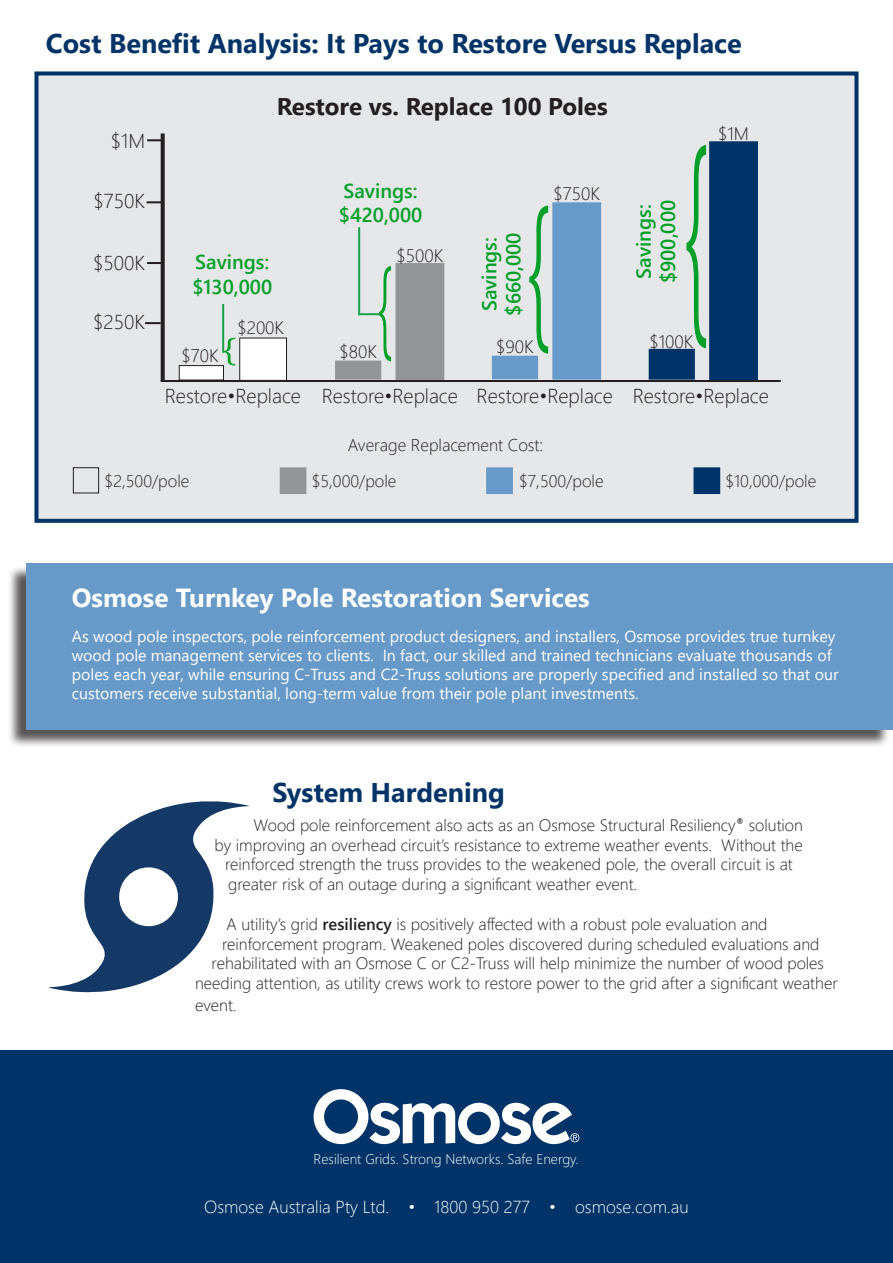
<style>
.page{position:relative;width:893px;height:1263px;background:#fff}
.page>*{position:absolute;margin:0;border:0;box-sizing:border-box;transform-origin:0 0}
.t1{font:300 236.4px "Segoe UI";color:#00a029;scale:.41 1}
.t2{font:300 172.2px "Segoe UI";color:#00a029;scale:.54 1}
.t3{font:300 111px "Segoe UI";color:#00a029;scale:.54 1}
.t4{font:300 32.25px "Segoe UI";color:#00a029;scale:1.87 1}
.t5{font:700 27px "Segoe UI";color:#003367}
.t6{font:700 26.1px "Segoe UI";color:#fff}
.t7{font:700 24.15px "Segoe UI";color:#231f20}
.t8{font:300 20.1px "Segoe UI";color:#231f20}
.t9{font:600 20.1px "Segoe UI";color:#00a029}
.t10{font:300 18.15px "Segoe UI";color:#231f20}
.t11{font:300 17.4px "Segoe UI";color:#fff}
.t12{font:300 16.95px "Segoe UI";color:#231f20}
.t13{font:300 16.5px "Segoe UI";color:#231f20}
.t14{font:15.9px/19px "Segoe UI";color:#fff}
.t15{font:300 14.1px "Segoe UI";color:#fff}
.s1{font-weight:600}
</style>
<div class="page">
<div style="left:7px;top:565px;width:883px;height:183px;background:#231f20;opacity:.75"></div>
<div style="left:26px;top:563px;width:866px;height:166px;background:#679ac8"></div>
<div style="left:34px;top:71px;width:824px;height:452px;background:#e6e7e9;border:4px solid #003367"></div>
<svg style="left:161px;top:133px;width:4px;height:247px"></svg>
<hr style="left:161px;top:380px;width:620px;height:2px;background:#231f20">
<svg style="left:147px;top:262px;width:16px;height:2px"></svg>
<svg style="left:147px;top:139px;width:16px;height:2px"></svg>
<svg style="left:145px;top:322px;width:16px;height:2px"></svg>
<svg style="left:147px;top:201px;width:15px;height:2px"></svg>
<div style="left:179px;top:365px;width:45px;height:15px;background:#fff;border:1px solid #231f20"></div>
<div style="left:239px;top:337px;width:48px;height:44px;background:#fff;border:1px solid #231f20"></div>
<div style="left:335px;top:361px;width:46px;height:19px;background:#939598;border:2px solid #939598"></div>
<div style="left:396px;top:263px;width:48px;height:117px;background:#939598"></div>
<div style="left:492px;top:356px;width:46px;height:23px;background:#679ac8"></div>
<div style="left:552px;top:202px;width:49px;height:178px;background:#679ac8;border:2px solid #679ac8"></div>
<div style="left:649px;top:349px;width:46px;height:31px;background:#003367;border:2px solid #003367"></div>
<div style="left:709px;top:141px;width:49px;height:239px;background:#003367;border:2px solid #003367"></div>
<hr style="left:358px;top:313px;width:22px;height:2px;background:#1aa149">
<hr style="left:358px;top:227px;width:2px;height:88px;background:#1aa149">
<hr style="left:222px;top:304px;width:2px;height:49px;background:#1aa149">
<div style="left:73px;top:467px;width:26px;height:26px;border:1px solid #231f20"></div>
<div style="left:280px;top:467px;width:26px;height:27px;background:#939598;border:1px solid #939598"></div>
<div style="left:486px;top:467px;width:27px;height:27px;background:#679ac8;border:1px solid #679ac8"></div>
<div style="left:693px;top:467px;width:27px;height:27px;background:#003367;border:1px solid #003367"></div>
<svg style="left:48px;top:801px;width:201px;height:191px"></svg>
<div style="left:0;top:1050px;width:893px;height:213px;background:#003367"></div>
<svg style="left:314px;top:1089px;width:265px;height:55px"></svg>
<p class="t5" style="left:46px;top:18px;width:697px">Cost Benefit Analysis: It Pays to Restore Versus Replace</p>
<p class="t8" style="left:111px;top:121px;width:36px">$1M</p>
<p class="t8" style="left:93px;top:182px;width:53px">$750K</p>
<p class="t8" style="left:93px;top:244px;width:53px">$500K</p>
<p class="t8" style="left:93px;top:303px;width:53px">$250K</p>
<p class="t7" style="left:277px;top:83px;width:332px">Restore vs. Replace 100 Poles</p>
<p class="t9" style="left:344px;top:172px;width:76px">Savings:</p>
<p class="t9" style="left:339px;top:196px;width:85px">$420,000</p>
<p class="t10" style="left:397px;top:238px;width:48px">$500K</p>
<p class="t9" style="left:195px;top:243px;width:76px">Savings:</p>
<p class="t9" style="left:192px;top:267px;width:81px">$130,000</p>
<p class="t3" style="left:376px;top:200px;width:33px">{</p>
<p class="t10" style="left:237px;top:310px;width:48px">$200K</p>
<p class="t4" style="left:220px;top:318px;width:11px">{</p>
<p class="t10" style="left:339px;top:334px;width:39px">$80K</p>
<p class="t10" style="left:182px;top:338px;width:39px">$70K</p>
<p class="t10" style="left:553px;top:176px;width:48px">$750K</p>
<p class="t2" style="left:525px;top:103px;width:50px">{</p>
<p class="t9" style="left:470px;top:311px;width:76px;rotate:-90deg">Savings:</p>
<p class="t9" style="left:494px;top:316px;width:85px;rotate:-90deg">$660,000</p>
<p class="t10" style="left:496px;top:330px;width:39px">$90K</p>
<p class="t1" style="left:682px;top:4px;width:68px">{</p>
<p class="t9" style="left:625px;top:279px;width:76px;rotate:-90deg">Savings:</p>
<p class="t9" style="left:649px;top:283px;width:84px;rotate:-90deg">$900,000</p>
<p class="t10" style="left:649px;top:324px;width:45px">$100K</p>
<p class="t10" style="left:718px;top:116px;width:32px">$1M</p>
<p class="t8" style="left:165px;top:377px;width:138px">Restore•Replace</p>
<p class="t8" style="left:322px;top:377px;width:138px">Restore•Replace</p>
<p class="t8" style="left:477px;top:377px;width:138px">Restore•Replace</p>
<p class="t8" style="left:633px;top:377px;width:138px">Restore•Replace</p>
<p class="t12" style="left:348px;top:429px;width:197px">Average Replacement Cost:</p>
<p class="t12" style="left:105px;top:464px;width:86px">$2,500/pole</p>
<p class="t12" style="left:312px;top:465px;width:86px">$5,000/pole</p>
<p class="t12" style="left:519px;top:465px;width:86px">$7,500/pole</p>
<p class="t12" style="left:725px;top:465px;width:92px">$10,000/pole</p>
<p class="t6" style="left:72px;top:573px;width:519px">Osmose Turnkey Pole Restoration Services</p>
<p class="t14" style="left:72px;top:625px;width:768px">As wood pole inspectors, pole reinforcement product designers, and installers, Osmose provides true turnkey wood pole management services to clients. In fact, our skilled and trained technicians evaluate thousands of poles each year, while ensuring C-Truss and C2-Truss solutions are properly specified and installed so that our customers receive substantial, long-term value from their pole plant investments.</p>
<p class="t5" style="left:272px;top:767px;width:234px">System Hardening</p>
<p class="t13" style="left:254px;top:809px;width:551px">Wood pole reinforcement also acts as an Osmose Structural Resiliency<sup>®</sup> solution</p>
<p class="t13" style="left:215px;top:829px;width:590px">by improving an overhead circuit’s resistance to extreme weather events. Without the</p>
<p class="t13" style="left:225px;top:849px;width:569px">reinforced strength the truss provides to the weakened pole, the overall circuit is at</p>
<p class="t13" style="left:228px;top:869px;width:411px">greater risk of an outage during a significant weather event.</p>
<p class="t13" style="left:227px;top:908px;width:542px">A utility’s grid <span class="s1">resiliency</span> is positively affected with a robust pole evaluation and</p>
<p class="t13" style="left:222px;top:928px;width:599px">reinforcement program. Weakened poles discovered during scheduled evaluations and</p>
<p class="t13" style="left:212px;top:948px;width:614px">rehabilitated with an Osmose C or C2-Truss will help minimize the number of wood poles</p>
<p class="t13" style="left:195px;top:968px;width:644px">needing attention, as utility crews work to restore power to the grid after a significant weather</p>
<p class="t13" style="left:195px;top:989px;width:43px">event.</p>
<p class="t15" style="left:314px;top:1145px;width:266px">Resilient Grids. Strong Networks. Safe Energy.</p>
<p class="t11" style="left:204px;top:1191px;width:486px">Osmose Australia Pty Ltd. • 1800 950 277 • osmose.com.au</p>
</div>
